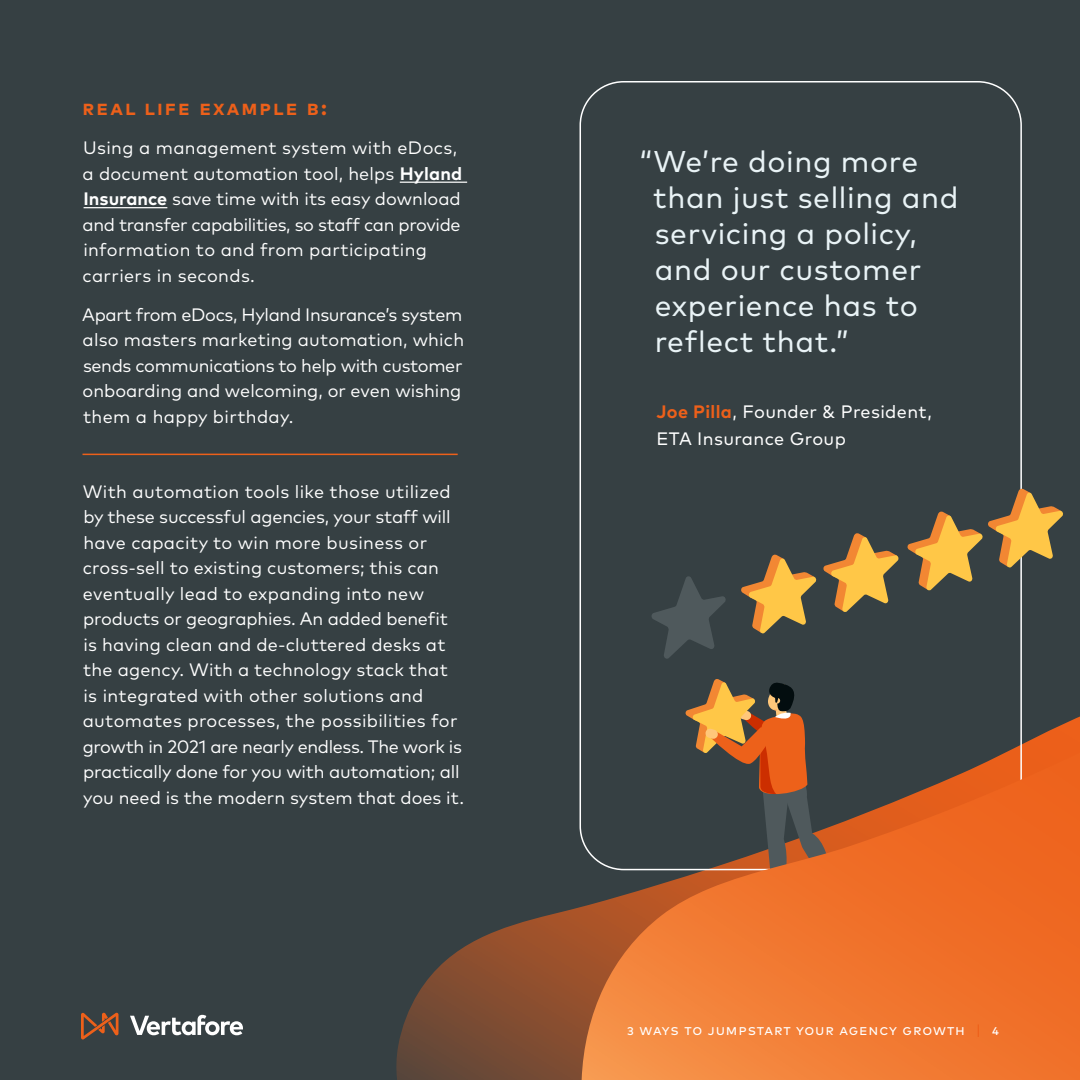
<style>
.page{position:relative;width:1080px;height:1080px;background:#364043}
.page>*{position:absolute;margin:0;border:0;box-sizing:border-box;transform-origin:0 0}
.t1{font:30px/36px "Mark Pro";letter-spacing:.02em;color:#e9f3f6}
.t2{font:700 21px "Mark Pro";letter-spacing:.1em;color:#ed601a}
.t3{font:18px/25.5px "Mark Pro";letter-spacing:.01em;color:#fff}
.t4{font:18px/27px "Mark Pro";letter-spacing:.02em;color:#fff}
.t5{font:15px "Mark Pro";letter-spacing:.06em;color:#fff}
.s1{font-weight:700}
.s2{font-weight:700;color:#ed601a}
.s3{color:#ed601a}
</style>
<div class="page">
<hr style="left:400px;top:182px;width:67px;height:1px;background:#fff">
<hr style="left:84px;top:207px;width:83px;height:1px;background:#fff">
<svg style="left:396px;top:677px;width:684px;height:403px"></svg>
<svg style="left:652px;top:576px;width:74px;height:83px"></svg>
<svg style="left:907px;top:488px;width:156px;height:104px"></svg>
<svg style="left:823px;top:533px;width:76px;height:79px"></svg>
<svg style="left:741px;top:554px;width:76px;height:80px"></svg>
<svg style="left:685px;top:678px;width:155px;height:74px"></svg>
<svg style="left:582px;top:752px;width:498px;height:328px"></svg>
<hr style="left:82px;top:454px;width:376px;height:1px;background:#ed601a">
<svg style="left:81px;top:1013px;width:37px;height:27px"></svg>
<svg style="left:130px;top:1015px;width:113px;height:20px"></svg>
<p class="t2" style="left:83px;top:92px;width:246px">real life example b:</p>
<p class="t3" style="left:83px;top:134px;width:381px">Using a management system with eDocs, a document automation tool, helps <span class="s1">Hyland Insurance</span> save time with its easy download and transfer capabilities, so staff can provide information to and from participating carriers in seconds.</p>
<p class="t3" style="left:82px;top:300px;width:383px">Apart from eDocs, Hyland Insurance’s system also masters marketing automation, which sends communications to help with customer onboarding and welcoming, or even wishing them a happy birthday.</p>
<p class="t3" style="left:83px;top:477px;width:383px">With automation tools like those utilized by these successful agencies, your staff will have capacity to win more business or cross-sell to existing customers; this can eventually lead to expanding into new products or geographies. An added benefit is having clean and de-cluttered desks at the agency. With a technology stack that is integrated with other solutions and automates processes, the possibilities for growth in 2021 are nearly endless. The work is practically done for you with automation; all you need is the modern system that does it.</p>
<h1 class="t1" style="left:653px;top:141px;width:307px;text-indent:-14px">“We’re doing more than just selling and servicing a policy, and our customer experience has to reflect that.”</h1>
<p class="t4" style="left:656px;top:397px;width:277px"><span class="s2">Joe Pilla</span>, Founder &amp; President,<br>ETA Insurance Group</p>
<p class="t5" style="left:627px;top:1018px;width:373px">3 ways to jumpstart your agency growth <span class="s3">|</span> 4</p>
</div>
